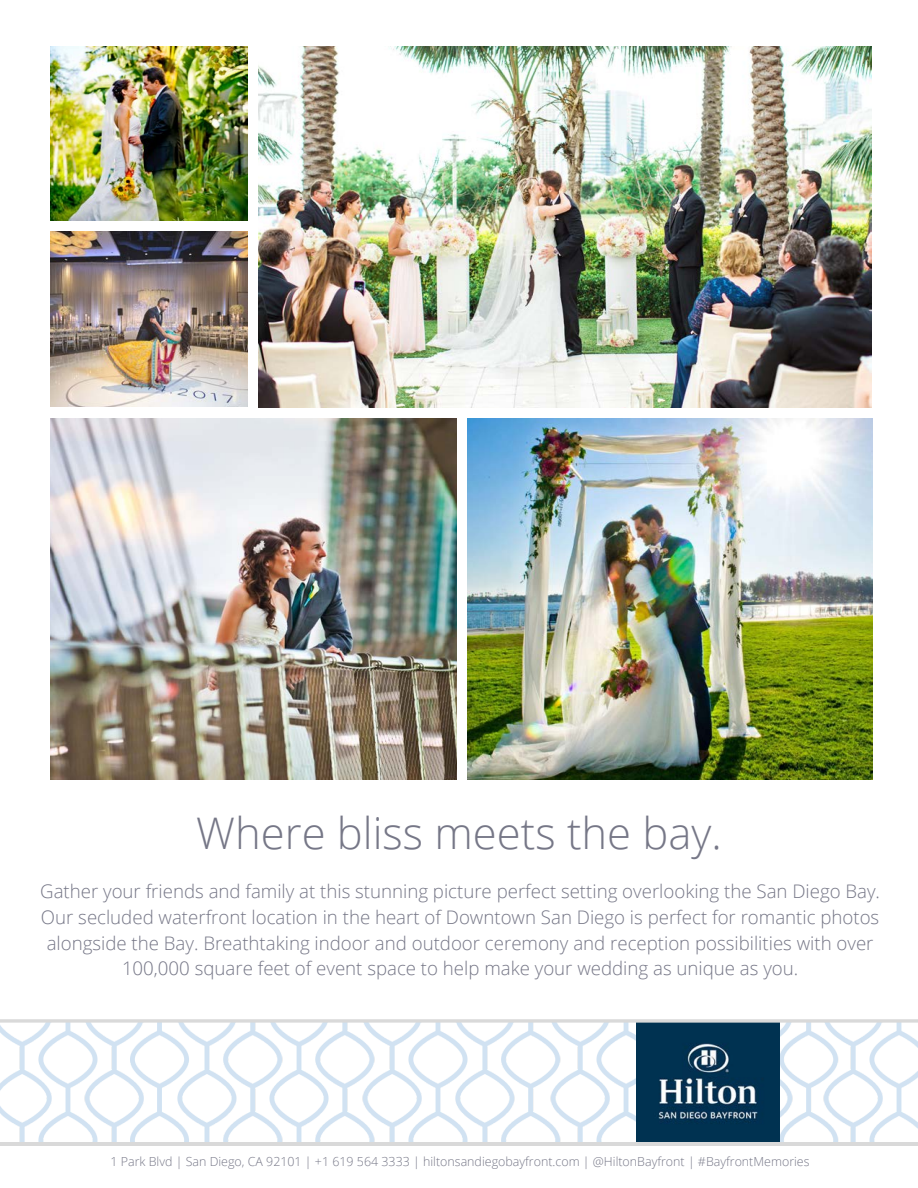
<style>
.page{position:relative;width:918px;height:1188px;background:#fff}
.page>*{position:absolute;margin:0;border:0;box-sizing:border-box;transform-origin:0 0}
.t1{font:300 43.65px "Open Sans";color:#767787}
.t2{font:300 18.75px/25.8px "Open Sans";color:#767787;text-align:center}
.t3{font:300 12.45px "Open Sans";color:#767787}
</style>
<div class="page">
<img style="left:51px;top:46px;width:196px;height:174px">
<img style="left:51px;top:232px;width:196px;height:174px">
<img style="left:259px;top:46px;width:613px;height:361px">
<img style="left:51px;top:418px;width:406px;height:362px">
<img style="left:468px;top:418px;width:405px;height:362px">
<img style="left:0;top:1023px;width:918px;height:119px">
<img style="left:637px;top:1023px;width:143px;height:119px">
<svg style="left:0;top:1019px;width:918px;height:4px;background:#dadbdb"></svg>
<hr style="left:0;top:1142px;width:918px;height:3px;background:#d9d9d9">
<h1 class="t1" style="left:196px;top:804px;width:527px">Where bliss meets the bay.</h1>
<p class="t2" style="left:40px;top:878px;width:841px">Gather your friends and family at this stunning picture perfect setting overlooking the San Diego Bay.<br>Our secluded waterfront location in the heart of Downtown San Diego is perfect for romantic photos alongside the Bay. Breathtaking indoor and outdoor ceremony and reception possibilities with over 100,000 square feet of event space to help make your wedding as unique as you.</p>
<p class="t3" style="left:110px;top:1152px;width:701px">1 Park Blvd | San Diego, CA 92101 | +1 619 564 3333 | hiltonsandiegobayfront.com | @HiltonBayfront | #BayfrontMemories</p>
</div>
